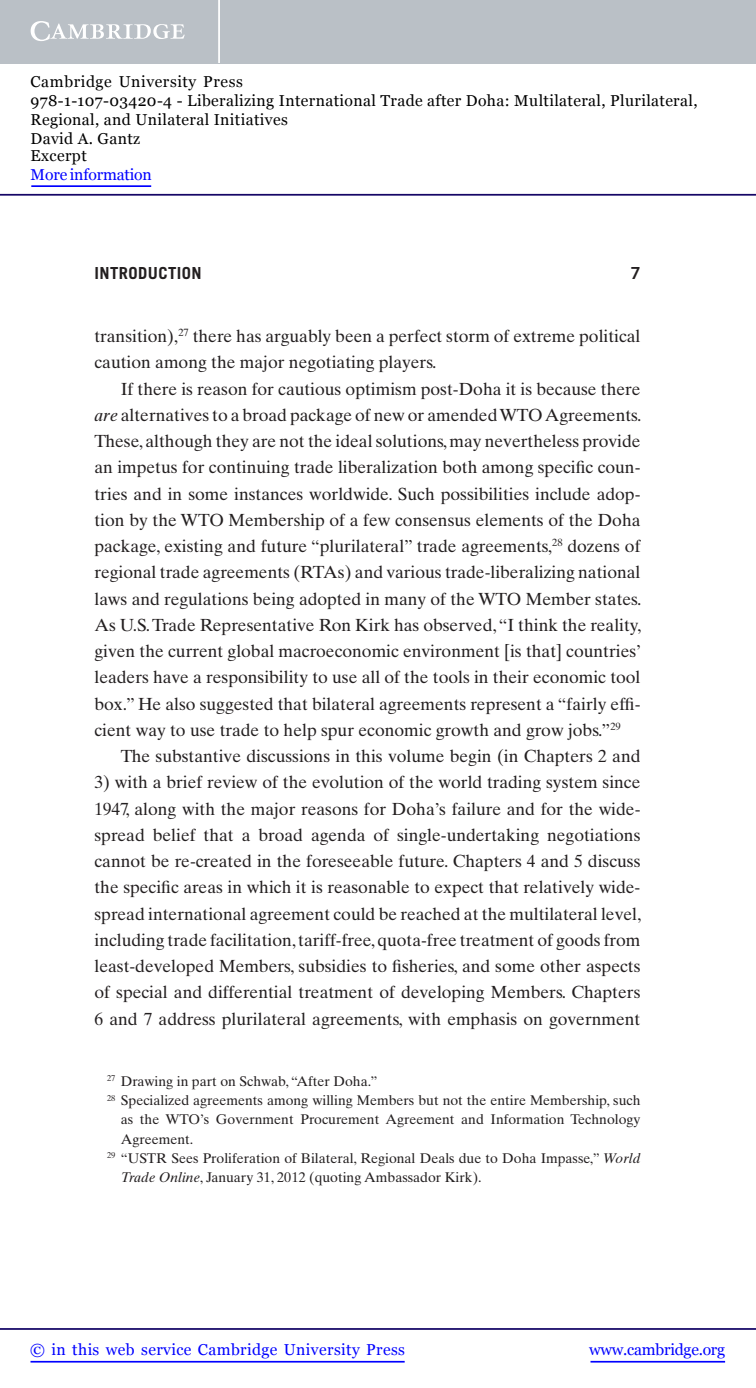
<style>
.page{position:relative;width:756px;height:1388px;background:#fff}
.page>*{position:absolute;margin:0;border:0;box-sizing:border-box;transform-origin:0 0}
.t1{font:17.5px/26.2px "Times Ten LT Std";color:#231f20;text-align:justify}
.t2{font:700 16.62px "Trade Gothic LT Std";letter-spacing:.025em;color:#231f20}
.t3{font:16.62px "Trade Gothic LT Std Bd 2";color:#231f20}
.t4{font:15.75px/18.6px "Georgia";letter-spacing:.025em;color:#000}
.t5{font:15.75px "Georgia";letter-spacing:.025em;color:#00f}
.t6{font:15.75px "Georgia";letter-spacing:-.015em;color:#00f}
.t7{font:15.75px "Georgia";letter-spacing:-.01em;color:#00f}
.t8{font:14px "Times Ten LT Std";color:#231f20}
.s1{font-style:italic}
</style>
<div class="page">
<hr style="left:591px;top:1361px;width:134px;height:1px;background:#00f">
<hr style="left:0;top:1328px;width:756px;height:2px;background:#150666">
<hr style="left:31px;top:1361px;width:374px;height:1px;background:#00f">
<div style="left:0;top:0;width:756px;height:63px;background:#bac0c6"></div>
<svg style="left:31px;top:21px;width:154px;height:20px"></svg>
<hr style="left:218px;top:0;width:2px;height:63px;background:#fff">
<hr style="left:0;top:194px;width:756px;height:2px;background:#150666">
<hr style="left:31px;top:185px;width:120px;height:2px;background:#00f">
<p class="t4" style="left:31px;top:72px;width:668px">Cambridge University Press<br>978-1-107-03420-4 - Liberalizing International Trade after Doha: Multilateral, Plurilateral, Regional, and Unilateral Initiatives<br>David A. Gantz<br>Excerpt</p>
<p class="t7" style="left:31px;top:166px;width:123px">More information</p>
<p class="t2" style="left:94px;top:267px;width:109px">INTRODUCTION</p>
<p class="t3" style="left:630px;top:267px;width:12px">7</p>
<p class="t1" style="left:94px;top:325px;width:547px">transition), <sup>27</sup> there has arguably been a perfect storm of extreme political caution among the major negotiating players.</p>
<p class="t1" style="left:94px;top:377px;width:548px;text-indent:26px">If there is reason for cautious optimism post-Doha it is because there <span class="s1">are</span> alternatives to a broad package of new or amended WTO Agreements.<br>These, although they are not the ideal solutions, may nevertheless provide an impetus for continuing trade liberalization both among specific coun&shy;tries and in some instances worldwide. Such possibilities include adop&shy;tion by the WTO Membership of a few consensus elements of the Doha package, existing and future “plurilateral” trade agreements, <sup>28</sup> dozens of regional trade agreements (RTAs) and various trade-liberalizing national laws and regulations being adopted in many of the WTO Member states.<br>As U.S. Trade Representative Ron Kirk has observed, “I think the reality, given the current global macroeconomic environment [is that] countries’ leaders have a responsibility to use all of the tools in their economic tool box.” He also suggested that bilateral agreements represent a “fairly effi&shy;cient way to use trade to help spur economic growth and grow jobs.” <sup>29</sup></p>
<p class="t1" style="left:94px;top:745px;width:548px;text-indent:26px">The substantive discussions in this volume begin (in Chapters 2 and 3 ) with a brief review of the evolution of the world trading system since 1947, along with the major reasons for Doha’s failure and for the wide&shy;spread belief that a broad agenda of single-undertaking negotiations cannot be re-created in the foreseeable future. Chapters 4 and 5 discuss the specific areas in which it is reasonable to expect that relatively wide&shy;spread international agreement could be reached at the multilateral level, including trade facilitation, tariff-free, quota-free treatment of goods from least-developed Members, subsidies to fisheries, and some other aspects of special and differential treatment of developing Members. Chapters 6 and 7 address plurilateral agreements, with emphasis on government</p>
<p class="t8" style="left:107px;top:1076px;width:272px"><sup>27</sup> Drawing in part on Schwab, “After Doha.”</p>
<p class="t8" style="left:107px;top:1095px;width:535px"><sup>28</sup> Specialized agreements among willing Members but not the entire Membership, such</p>
<p class="t8" style="left:121px;top:1114px;width:521px">as the WTO’s Government Procurement Agreement and Information Technology</p>
<p class="t8" style="left:121px;top:1133px;width:74px">Agreement.</p>
<p class="t8" style="left:107px;top:1153px;width:535px"><sup>29</sup> “USTR Sees Proliferation of Bilateral, Regional Deals due to Doha Impasse,” <span class="s1">World</span></p>
<p class="t8" style="left:121px;top:1172px;width:362px"><span class="s1">Trade Online</span>, January 31, 2012 (quoting Ambassador Kirk).</p>
<p class="t5" style="left:30px;top:1340px;width:376px">© in this web service Cambridge University Press</p>
<p class="t6" style="left:589px;top:1340px;width:137px">www.cambridge.org</p>
</div>
